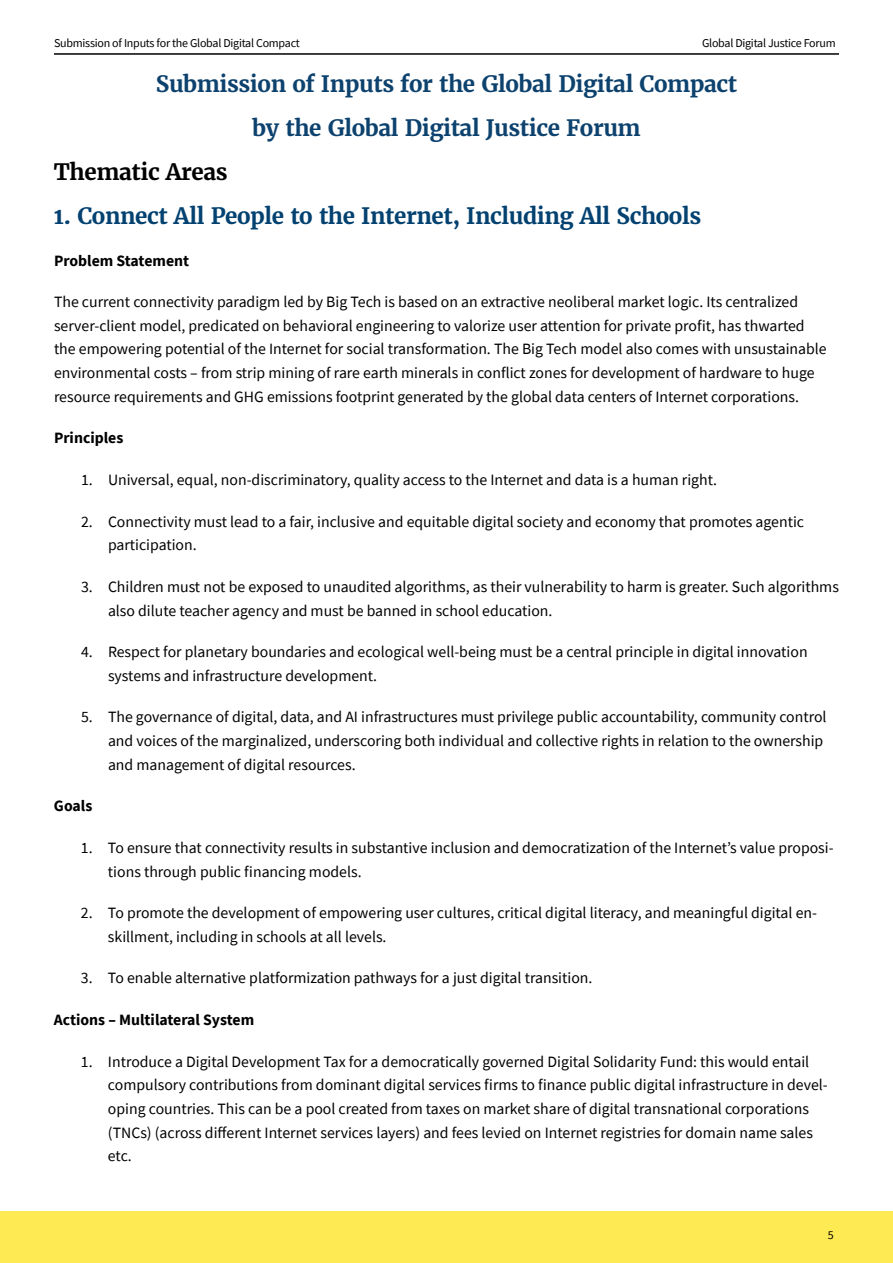
<style>
.page{position:relative;width:893px;height:1263px;background:#fff}
.page>*{position:absolute;margin:0;border:0;box-sizing:border-box;transform-origin:0 0}
.t1{font:700 22.5px/44px "Merriweather";letter-spacing:-.02em;color:#0d426e;text-align:center}
.t2{font:700 22.5px "Merriweather";letter-spacing:-.02em;color:#024170}
.t3{font:700 22.5px "Merriweather";letter-spacing:-.02em;color:#020000}
.t4{font:15.75px/23.7px "Source Sans Pro";color:#000}
.t5{font:700 15.75px "Source Sans Pro";color:#000}
.t6{font:12px "Source Sans Pro";letter-spacing:-.02em;color:#000}
</style>
<div class="page">
<div style="left:0;top:1211px;width:893px;height:52px;background:#feea52"></div>
<hr style="left:54px;top:53px;width:785px;height:2px;background:#000">
<p class="t6" style="left:54px;top:35px;width:247px">Submission of Inputs for the Global Digital Compact</p>
<p class="t6" style="left:702px;top:35px;width:135px">Global Digital Justice Forum</p>
<h1 class="t1" style="left:156px;top:62px;width:583px">Submission of Inputs for the Global Digital Compact by the Global Digital Justice Forum</h1>
<h1 class="t3" style="left:54px;top:158px;width:175px">Thematic Areas</h1>
<h1 class="t2" style="left:54px;top:202px;width:649px">1. Connect All People to the Internet, Including All Schools</h1>
<p class="t5" style="left:54px;top:250px;width:137px">Problem Statement</p>
<p class="t4" style="left:54px;top:290px;width:774px">The current connectivity paradigm led by Big Tech is based on an extractive neoliberal market logic. Its centralized server-client model, predicated on behavioral engineering to valorize user attention for private profit, has thwarted the empowering potential of the Internet for social transformation. The Big Tech model also comes with unsustainable environmental costs – from strip mining of rare earth minerals in conflict zones for development of hardware to huge resource requirements and GHG emissions footprint generated by the global data centers of Internet corporations.</p>
<p class="t5" style="left:54px;top:427px;width:71px">Principles</p>
<p class="t4" style="left:81px;top:468px;width:638px">1. Universal, equal, non-discriminatory, quality access to the Internet and data is a human right.</p>
<p class="t4" style="left:108px;top:509px;width:698px;text-indent:-27px">2. Connectivity must lead to a fair, inclusive and equitable digital society and economy that promotes agentic participation.</p>
<p class="t4" style="left:108px;top:575px;width:732px;text-indent:-27px">3. Children must not be exposed to unaudited algorithms, as their vulnerability to harm is greater. Such algorithms also dilute teacher agency and must be banned in school education.</p>
<p class="t4" style="left:108px;top:640px;width:701px;text-indent:-27px">4. Respect for planetary boundaries and ecological well-being must be a central principle in digital innovation systems and infrastructure development.</p>
<p class="t4" style="left:108px;top:705px;width:720px;text-indent:-27px">5. The governance of digital, data, and AI infrastructures must privilege public accountability, community control and voices of the marginalized, underscoring both individual and collective rights in relation to the ownership and management of digital resources.</p>
<p class="t5" style="left:54px;top:795px;width:40px">Goals</p>
<p class="t4" style="left:108px;top:836px;width:727px;text-indent:-27px">1. To ensure that connectivity results in substantive inclusion and democratization of the Internet’s value proposi&shy;tions through public financing models.</p>
<p class="t4" style="left:108px;top:901px;width:711px;text-indent:-27px">2. To promote the development of empowering user cultures, critical digital literacy, and meaningful digital en&shy;skillment, including in schools at all levels.</p>
<p class="t4" style="left:81px;top:966px;width:513px">3. To enable alternative platformization pathways for a just digital transition.</p>
<p class="t5" style="left:54px;top:1009px;width:202px">Actions – Multilateral System</p>
<p class="t4" style="left:108px;top:1049px;width:721px;text-indent:-27px">1. Introduce a Digital Development Tax for a democratically governed Digital Solidarity Fund: this would entail compulsory contributions from dominant digital services firms to finance public digital infrastructure in devel&shy;oping countries. This can be a pool created from taxes on market share of digital transnational corporations (TNCs) (across different Internet services layers) and fees levied on Internet registries for domain name sales etc.</p>
<p class="t6" style="left:828px;top:1228px;width:7px">5</p>
</div>
